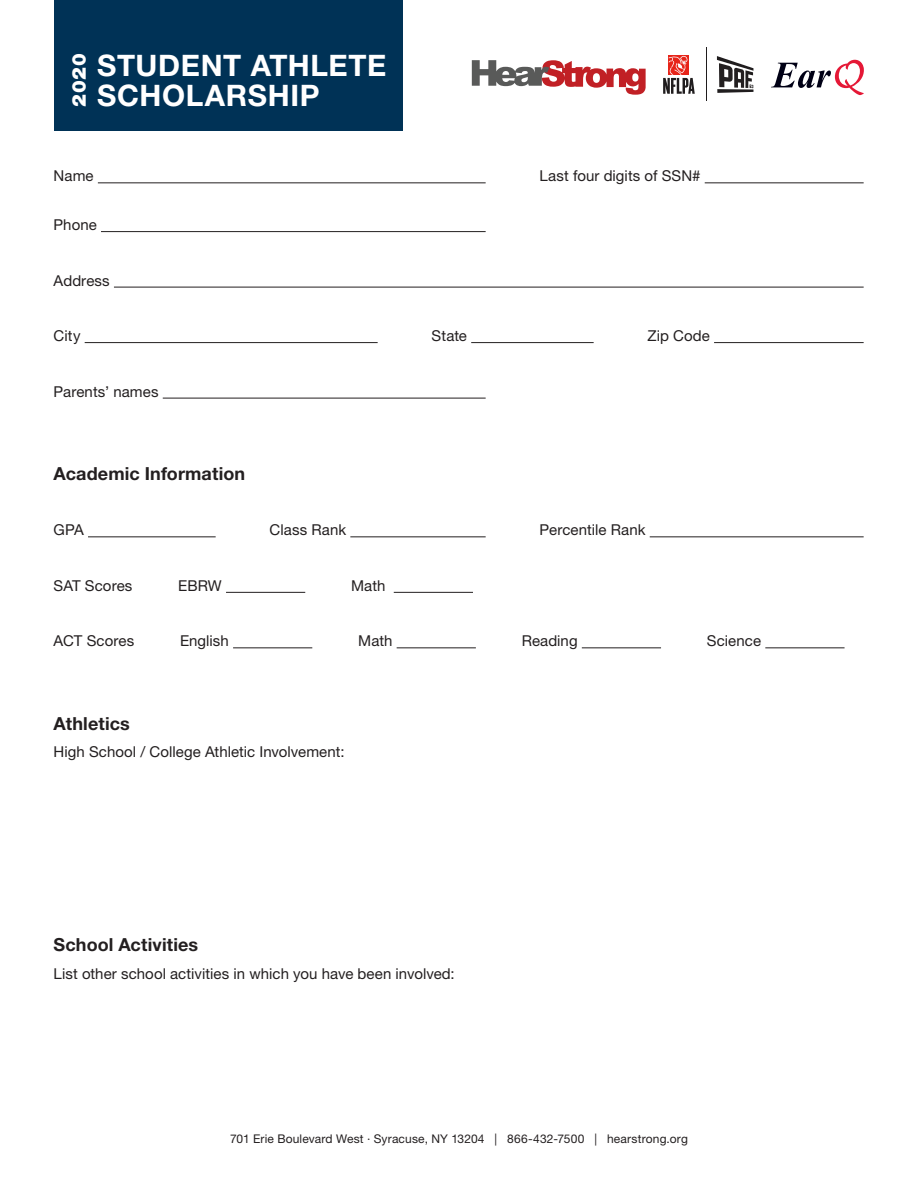
<style>
.page{position:relative;width:918px;height:1188px;background:#fff}
.page>*{position:absolute;margin:0;border:0;box-sizing:border-box;transform-origin:0 0}
.t1{font:700 29.7px "Helvetica Neue LT Std";letter-spacing:.02em;color:#fff}
.t2{font:900 19.2px "Helvetica Neue LT Std";color:#fff}
.heading{font:700 18px "Helvetica Neue LT Std";letter-spacing:.005em;color:#231f20}
.body{font:15px "Helvetica Neue LT Std";letter-spacing:.005em;color:#231f20}
.t3{font:12px "Helvetica Neue LT Std";letter-spacing:.015em;color:#231f20}
</style>
<div class="page">
<div style="left:54px;top:0;width:349px;height:131px;background:#003256"></div>
<svg style="left:771px;top:60px;width:93px;height:35px"></svg>
<svg style="left:663px;top:55px;width:32px;height:39px"></svg>
<svg style="left:717px;top:56px;width:36px;height:37px"></svg>
<hr style="left:706px;top:48px;width:1px;height:53px;background:#201d1e">
<svg style="left:472px;top:60px;width:174px;height:35px"></svg>
<hr style="left:98px;top:182px;width:388px;height:1px;background:#231f20">
<hr style="left:705px;top:182px;width:159px;height:1px;background:#231f20">
<hr style="left:101px;top:231px;width:385px;height:1px;background:#231f20">
<hr style="left:114px;top:287px;width:750px;height:1px;background:#231f20">
<hr style="left:85px;top:342px;width:293px;height:1px;background:#231f20">
<hr style="left:471px;top:342px;width:123px;height:1px;background:#231f20">
<hr style="left:714px;top:342px;width:150px;height:1px;background:#231f20">
<hr style="left:163px;top:398px;width:323px;height:1px;background:#231f20">
<hr style="left:88px;top:536px;width:128px;height:1px;background:#231f20">
<hr style="left:350px;top:536px;width:136px;height:1px;background:#231f20">
<hr style="left:650px;top:536px;width:214px;height:1px;background:#231f20">
<hr style="left:226px;top:592px;width:79px;height:1px;background:#231f20">
<hr style="left:394px;top:592px;width:79px;height:1px;background:#231f20">
<hr style="left:233px;top:647px;width:79px;height:1px;background:#231f20">
<hr style="left:397px;top:647px;width:79px;height:1px;background:#231f20">
<hr style="left:582px;top:647px;width:79px;height:1px;background:#231f20">
<hr style="left:765px;top:647px;width:80px;height:1px;background:#231f20">
<p class="t2" style="left:68px;top:107px;width:55px;rotate:-90deg">2020</p>
<h1 class="t1" style="left:97px;top:47px;width:291px">STUDENT ATHLETE</h1>
<h1 class="t1" style="left:97px;top:77px;width:224px">SCHOLARSHIP</h1>
<p class="body" style="left:54px;top:167px;width:42px">Name</p>
<p class="body" style="left:540px;top:167px;width:162px">Last four digits of SSN#</p>
<p class="body" style="left:54px;top:216px;width:45px">Phone</p>
<p class="body" style="left:54px;top:271px;width:58px">Address</p>
<p class="body" style="left:54px;top:327px;width:28px">City</p>
<p class="body" style="left:432px;top:327px;width:37px">State</p>
<p class="body" style="left:648px;top:327px;width:64px">Zip Code</p>
<p class="body" style="left:54px;top:382px;width:106px">Parents’ names</p>
<p class="heading" style="left:54px;top:462px;width:193px">Academic Information</p>
<p class="body" style="left:54px;top:521px;width:32px">GPA</p>
<p class="body" style="left:270px;top:521px;width:78px">Class Rank</p>
<p class="body" style="left:540px;top:521px;width:107px">Percentile Rank</p>
<p class="body" style="left:54px;top:577px;width:80px">SAT Scores</p>
<p class="body" style="left:178px;top:577px;width:45px">EBRW</p>
<p class="body" style="left:351px;top:577px;width:36px">Math</p>
<p class="body" style="left:54px;top:632px;width:82px">ACT Scores</p>
<p class="body" style="left:180px;top:632px;width:50px">English</p>
<p class="body" style="left:358px;top:632px;width:36px">Math</p>
<p class="body" style="left:522px;top:632px;width:57px">Reading</p>
<p class="body" style="left:707px;top:632px;width:56px">Science</p>
<p class="heading" style="left:54px;top:712px;width:78px">Athletics</p>
<p class="body" style="left:54px;top:743px;width:292px">High School / College Athletic Involvement:</p>
<p class="heading" style="left:54px;top:933px;width:146px">School Activities</p>
<p class="body" style="left:54px;top:964px;width:403px">List other school activities in which you have been involved:</p>
<p class="t3" style="left:230px;top:1131px;width:459px">701 Erie Boulevard West · Syracuse, NY 13204 | 866-432-7500 | hearstrong.org</p>
</div>
